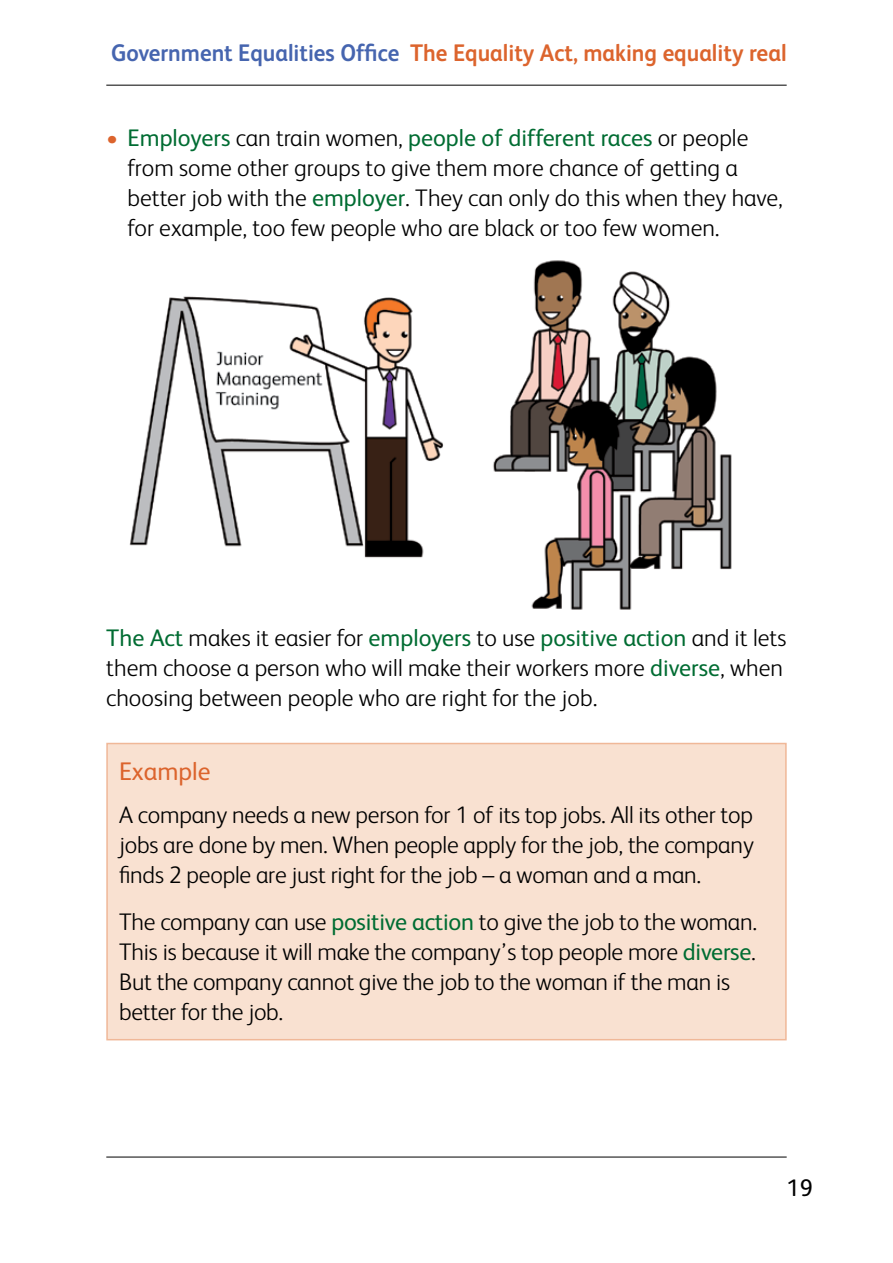
<style>
.page{position:relative;width:893px;height:1263px;background:#fff}
.page>*{position:absolute;margin:0;border:0;box-sizing:border-box;transform-origin:0 0}
.Body_text{font:25.5px "FS Albert";color:#dc642d}
.Body_text-2{font:300 24px/30px "FS Albert";letter-spacing:-.01em;color:#000}
.Bullet_1{font:300 24px/30px "FS Albert";color:#000}
.t1{font:700 24px "FS Albert";color:#dc642d;scale:.94 1}
.t2{font:24px "FS Albert";color:#000}
.s1{color:#4665af}
.s2{color:#dc642d}
.s3{font-weight:400;color:#006c32}
</style>
<div class="page">
<hr style="left:106px;top:85px;width:681px;height:1px;background:#000">
<hr style="left:106px;top:1157px;width:681px;height:1px;background:#000">
<div style="left:106px;top:743px;width:681px;height:297px;background:#f9e1d1;border:2px solid #f0b898"></div>
<img style="left:129px;top:260px;width:603px;height:350px">
<p class="t1" style="left:111px;top:36px;width:720px"><span class="s1">Government Equalities Office</span> The Equality Act, making equality real</p>
<p class="Bullet_1" style="left:128px;top:122px;width:657px;text-indent:-21px"><span class="s2">•</span> <span class="s3">Employers</span> can train women, <span class="s3">people of different races</span> or people from some other groups to give them more chance of getting a better job with the <span class="s3">employer</span>. They can only do this when they have, for example, too few people who are black or too few women.</p>
<p class="Body_text-2" style="left:106px;top:622px;width:682px"><span class="s3">The Act</span> makes it easier for <span class="s3">employers</span> to use <span class="s3">positive action</span> and it lets them choose a person who will make their workers more <span class="s3">diverse</span>, when choosing between people who are right for the job.</p>
<p class="Body_text" style="left:119px;top:754px;width:93px">Example</p>
<p class="Body_text-2" style="left:119px;top:799px;width:636px;text-align:justify">A company needs a new person for 1 of its top jobs. All its other top jobs are done by men. When people apply for the job, the company finds 2 people are just right for the job – a woman and a man.</p>
<p class="Body_text-2" style="left:119px;top:906px;width:640px">The company can use <span class="s3">positive action</span> to give the job to the woman.<br>This is because it will make the company’s top people more <span class="s3">diverse</span>.<br>But the company cannot give the job to the woman if the man is better for the job.</p>
<p class="t2" style="left:787px;top:1172px;width:28px">19</p>
</div>
